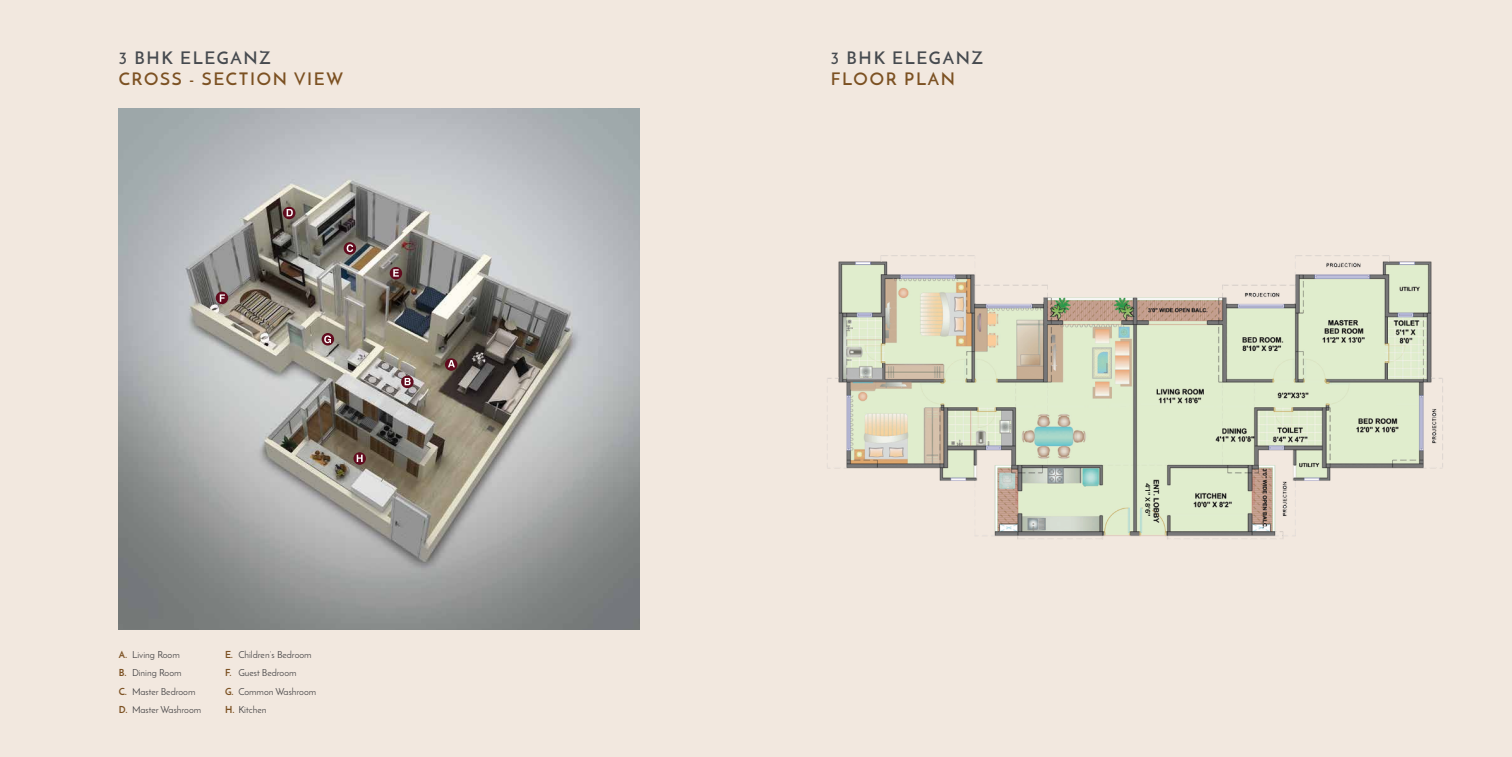
<style>
.page{position:relative;width:1512px;height:757px;background:#f2e8df}
.page>*{position:absolute;margin:0;border:0;box-sizing:border-box;transform-origin:0 0}
.t1{font:600 17.5px/21px "Josefin Sans";letter-spacing:.1em;color:#7c5122}
.t2{font:600 17.5px/21px "Josefin Sans";letter-spacing:.1em;color:#464a4f}
.t3{font:9.62px/18.2px "Josefin Sans";color:#414042}
.t4{font:500 6.65px "Gotham";color:#000}
.s1{color:#464a4f}
.s2{color:#7c5122}
.s3{font-weight:700;color:#7c5122}
</style>
<div class="page">
<img style="left:119px;top:109px;width:520px;height:520px">
<div style="left:216px;top:292px;width:12px;height:12px;background:#610b1e;border-radius:50%"></div>
<svg style="left:220px;top:294px;width:5px;height:8px"></svg>
<svg style="left:283px;top:207px;width:12px;height:12px"></svg>
<svg style="left:287px;top:209px;width:6px;height:7px"></svg>
<div style="left:322px;top:333px;width:12px;height:12px;background:#610b1e;border-radius:50%"></div>
<svg style="left:324px;top:335px;width:7px;height:8px"></svg>
<div style="left:390px;top:267px;width:12px;height:12px;background:#610b1e;border-radius:50%"></div>
<svg style="left:393px;top:269px;width:6px;height:8px"></svg>
<svg style="left:401px;top:376px;width:13px;height:12px"></svg>
<svg style="left:405px;top:378px;width:6px;height:7px"></svg>
<svg style="left:353px;top:452px;width:13px;height:13px"></svg>
<svg style="left:357px;top:455px;width:6px;height:7px"></svg>
<svg style="left:445px;top:358px;width:12px;height:13px"></svg>
<svg style="left:448px;top:360px;width:7px;height:7px"></svg>
<svg style="left:344px;top:242px;width:12px;height:13px"></svg>
<svg style="left:347px;top:244px;width:6px;height:8px"></svg>
<img style="left:827px;top:255px;width:616px;height:285px">
<div style="left:1143px;top:480px;width:9px;height:40px;background:#e0edcd"></div>
<p class="t1" style="left:119px;top:47px;width:226px"><span class="s1">3 BHK ELEGANZ<br></span>CROSS - SECTION VIEW</p>
<p class="t2" style="left:831px;top:47px;width:154px">3 BHK ELEGANZ<br><span class="s2">FLOOR PLAN</span></p>
<p class="t3" style="left:119px;top:646px;width:84px"><span class="s3">A.</span> Living Room<br><span class="s3">B.</span> Dining Room<br><span class="s3">C.</span> Master Bedroom<br><span class="s3">D.</span> Master Washroom</p>
<p class="t3" style="left:225px;top:646px;width:93px"><span class="s3">E.</span> Children’s Bedroom<br><span class="s3">F.</span> Guest Bedroom<br><span class="s3">G.</span> Common Washroom<br><span class="s3">H.</span> Kitchen</p>
<p class="t4" style="left:1151px;top:483px;width:35px;rotate:90deg">4’1” X 8’6”</p>
</div>
